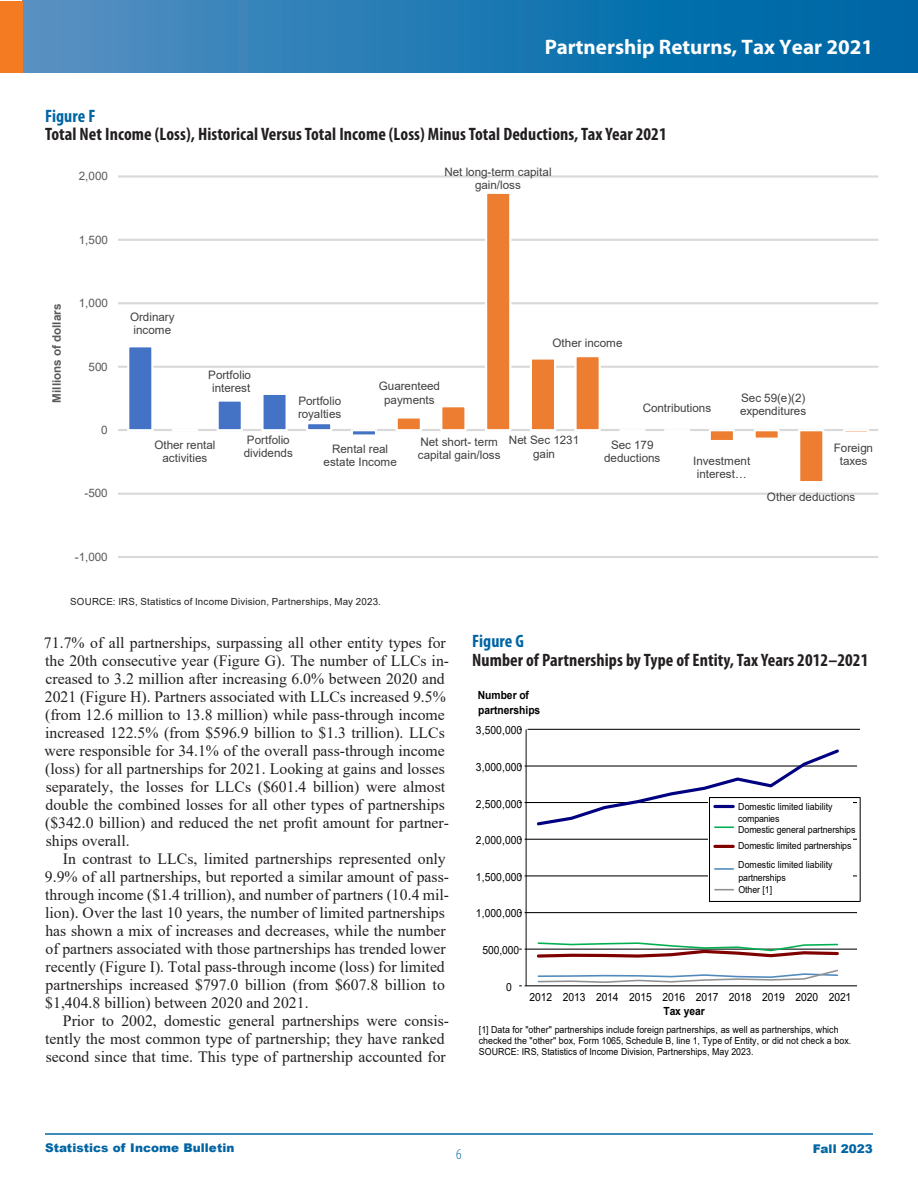
<style>
.page{position:relative;width:918px;height:1188px;background:#fff}
.page>*{position:absolute;margin:0;border:0;box-sizing:border-box;transform-origin:0 0}
.t1{font:700 21px "Myriad Pro";color:#fff}
.Figure__Letter{font:700 condensed 18px "Myriad Pro";letter-spacing:.005em;color:#231f20}
.Figure__Title{font:700 condensed 18px "Myriad Pro";letter-spacing:.005em;color:#231f20}
.Figure__Letter-2{font:700 condensed 18px "Myriad Pro";letter-spacing:.005em;color:#0065a4}
.Basic__no_1st_line_i{font:15.75px/18px "Times New Roman";color:#231f20}
.t2{font:300 condensed 15px "Myriad Pro";color:#0065a4}
.t3{font:900 12px "Arial";letter-spacing:.005em;color:#0065a4}
.t4{font:11.7px/13.2px "Arial";color:#404040;text-align:center}
.t5{font:11.7px "Arial";color:#595959}
.t6{font:700 11.7px "Arial";letter-spacing:.01em;color:#595959}
.t7{font:11.25px "Arial";letter-spacing:-.01em;color:#000;scale:.92 1}
.t8{font:700 11.25px/14.4px "Arial";color:#000;scale:.92 1}
.Footnote_Text__No_ru{font:9.75px "Arial";letter-spacing:.02em;color:#231f20}
.t9{font:9.6px/11.7px "Arial";letter-spacing:.005em;color:#000;scale:.92 1}
.s1{font-style:inherit}
</style>
<div class="page">
<div style="left:22px;top:1px;width:896px;height:72px;background:linear-gradient(to right,#5490c2,#0064a4)"></div>
<div style="left:0;top:1px;width:22px;height:72px;background:#f47b21"></div>
<hr style="left:45px;top:1133px;width:828px;height:2px;background:#0065a4">
<hr style="left:118px;top:556px;width:760px;height:2px;background:#d9d9d9">
<hr style="left:118px;top:493px;width:760px;height:2px;background:#d9d9d9">
<hr style="left:118px;top:429px;width:760px;height:2px;background:#d9d9d9">
<hr style="left:118px;top:366px;width:760px;height:2px;background:#d9d9d9">
<hr style="left:118px;top:302px;width:760px;height:2px;background:#d9d9d9">
<hr style="left:118px;top:239px;width:760px;height:2px;background:#d9d9d9">
<hr style="left:118px;top:175px;width:760px;height:3px;background:#d9d9d9">
<div style="left:128px;top:346px;width:24px;height:84px;background:#4472c4"></div>
<div style="left:127px;top:345px;width:26px;height:86px;border:2px solid #fff"></div>
<div style="left:172px;top:429px;width:26px;height:2px;border:2px solid #fff"></div>
<div style="left:218px;top:401px;width:24px;height:29px;background:#4472c4"></div>
<div style="left:217px;top:399px;width:26px;height:32px;border:2px solid #fff"></div>
<div style="left:262px;top:394px;width:25px;height:36px;background:#4472c4"></div>
<div style="left:261px;top:393px;width:27px;height:38px;border:2px solid #fff"></div>
<div style="left:307px;top:423px;width:24px;height:7px;background:#4472c4"></div>
<div style="left:306px;top:422px;width:26px;height:9px;border:2px solid #fff"></div>
<div style="left:352px;top:430px;width:24px;height:6px;background:#4472c4"></div>
<div style="left:351px;top:429px;width:26px;height:8px;border:2px solid #fff"></div>
<div style="left:397px;top:417px;width:24px;height:13px;background:#ed7d31"></div>
<div style="left:396px;top:416px;width:26px;height:15px;border:2px solid #fff"></div>
<div style="left:441px;top:406px;width:24px;height:24px;background:#ed7d31"></div>
<div style="left:440px;top:405px;width:27px;height:26px;border:2px solid #fff"></div>
<div style="left:486px;top:193px;width:24px;height:237px;background:#ed7d31"></div>
<div style="left:485px;top:192px;width:26px;height:239px;border:2px solid #fff"></div>
<div style="left:531px;top:358px;width:24px;height:72px;background:#ed7d31"></div>
<div style="left:530px;top:357px;width:26px;height:74px;border:2px solid #fff"></div>
<div style="left:576px;top:356px;width:24px;height:74px;background:#ed7d31"></div>
<div style="left:574px;top:355px;width:27px;height:76px;border:2px solid #fff"></div>
<div style="left:619px;top:429px;width:27px;height:3px;border:2px solid #fff"></div>
<div style="left:664px;top:429px;width:26px;height:4px;border:2px solid #fff"></div>
<div style="left:710px;top:430px;width:24px;height:11px;background:#ed7d31"></div>
<div style="left:709px;top:429px;width:26px;height:13px;border:2px solid #fff"></div>
<div style="left:755px;top:430px;width:24px;height:9px;background:#ed7d31"></div>
<div style="left:754px;top:429px;width:26px;height:11px;border:2px solid #fff"></div>
<div style="left:799px;top:430px;width:24px;height:52px;background:#ed7d31"></div>
<div style="left:798px;top:429px;width:26px;height:54px;border:2px solid #fff"></div>
<div style="left:843px;top:429px;width:26px;height:5px;border:2px solid #fff"></div>
<hr style="left:525px;top:949px;width:332px;height:1px;background:#000">
<hr style="left:525px;top:912px;width:332px;height:1px;background:#000">
<hr style="left:525px;top:876px;width:332px;height:1px;background:#000">
<hr style="left:525px;top:839px;width:332px;height:1px;background:#000">
<hr style="left:525px;top:802px;width:332px;height:1px;background:#000">
<hr style="left:525px;top:766px;width:332px;height:1px;background:#000">
<hr style="left:528px;top:729px;width:332px;height:1px;background:#000">
<hr style="left:526px;top:729px;width:1px;height:257px;background:#000">
<hr style="left:525px;top:986px;width:332px;height:1px;background:#000">
<svg style="left:535px;top:942px;width:305px;height:16px"></svg>
<svg style="left:537px;top:969px;width:302px;height:14px"></svg>
<div style="left:708px;top:798px;width:145px;height:103px;background:#fff"></div>
<div style="left:709px;top:797px;width:152px;height:105px;border:1px solid #000"></div>
<svg style="left:535px;top:749px;width:306px;height:79px"></svg>
<hr style="left:715px;top:845px;width:18px;height:3px;background:#800000">
<svg style="left:715px;top:868px;width:18px;height:2px"></svg>
<svg style="left:715px;top:889px;width:18px;height:1px"></svg>
<h1 class="t1" style="left:545px;top:33px;width:330px">Partnership Returns, Tax Year 2021</h1>
<p class="Figure__Letter-2" style="left:45px;top:104px;width:52px">Figure F</p>
<p class="Figure__Letter" style="left:45px;top:123px;width:623px">Total Net Income (Loss), Historical Versus Total Income (Loss) Minus Total Deductions, Tax Year 2021</p>
<p class="t5" style="left:79px;top:168px;width:31px">2,000</p>
<p class="t5" style="left:79px;top:231px;width:31px">1,500</p>
<p class="t4" style="left:444px;top:165px;width:109px">Net long-term capital gain/loss</p>
<p class="t6" style="left:48px;top:403px;width:100px;rotate:-90deg">Millions of dollars</p>
<p class="t5" style="left:79px;top:295px;width:31px">1,000</p>
<p class="t5" style="left:89px;top:358px;width:21px">500</p>
<p class="t5" style="left:101px;top:422px;width:8px">0</p>
<p class="t5" style="left:85px;top:485px;width:25px">-500</p>
<p class="t4" style="left:130px;top:310px;width:46px;text-align:left">Ordinary income</p>
<p class="t4" style="left:208px;top:368px;width:44px">Portfolio interest</p>
<p class="t4" style="left:379px;top:379px;width:63px">Guarenteed payments</p>
<p class="t4" style="left:418px;top:435px;width:84px;text-align:left">Net short- term capital gain/loss</p>
<p class="t4" style="left:298px;top:394px;width:45px;text-align:left">Portfolio royalties</p>
<p class="t4" style="left:324px;top:442px;width:75px">Rental real estate Income</p>
<p class="t4" style="left:244px;top:433px;width:51px;text-align:left">Portfolio dividends</p>
<p class="t4" style="left:154px;top:438px;width:63px">Other rental activities</p>
<p class="t4" style="left:553px;top:337px;width:71px">Other income</p>
<p class="t4" style="left:643px;top:401px;width:70px">Contributions</p>
<p class="t4" style="left:740px;top:391px;width:68px;text-align:left">Sec 59(e)(2) expenditures</p>
<p class="t4" style="left:509px;top:434px;width:72px">Net Sec 1231 gain</p>
<p class="t4" style="left:604px;top:438px;width:58px">Sec 179 deductions</p>
<p class="t4" style="left:693px;top:454px;width:59px">Investment interest …</p>
<p class="t4" style="left:834px;top:441px;width:41px">Foreign taxes</p>
<p class="t4" style="left:767px;top:490px;width:90px">Other deductions</p>
<p class="t5" style="left:75px;top:549px;width:34px">-1,000</p>
<p class="Footnote_Text__No_ru" style="left:70px;top:595px;width:312px">SOURCE: IRS, Statistics of Income Division, Partnerships, May 2023.</p>
<p class="Basic__no_1st_line_i" style="left:44px;top:633px;width:407px">71.7% of all partnerships, surpassing all other entity types for the 20th consecutive year (Figure G). The number of LLCs in&shy;creased to 3.2 million after increasing 6.0% between 2020 and 2021 (Figure H). Partners associated with LLCs increased 9.5% (from 12.6 million to 13.8 million) while pass-through income increased 122.5% (from $596.9 billion to $1.3 trillion). LLCs were responsible for 34.1% of the overall pass-through income (loss) for all partnerships for 2021. Looking at gains and losses separately, the losses for LLCs ($601.4 billion) were almost double the combined losses for all other types of partnerships ($342.0 billion) and reduced the net profit amount for partner&shy;ships overall.</p>
<p class="Basic__no_1st_line_i" style="left:45px;top:849px;width:406px;text-indent:18px">In contrast to LLCs, limited partnerships represented only 9.9% of all partnerships, but reported a similar amount of pass&shy;through income ($1.4 trillion), and number of partners (10.4 mil&shy;lion). Over the last 10 years, the number of limited partnerships has shown a mix of increases and decreases, while the number of partners associated with those partnerships has trended lower recently (Figure I). Total pass-through income (loss) for limited partnerships increased $797.0 billion (from $607.8 billion to $1,404.8 billion) between 2020 and 2021.</p>
<p class="Basic__no_1st_line_i" style="left:45px;top:1011px;width:405px;text-indent:18px">Prior to 2002, domestic general partnerships were consis&shy;tently the most common type of partnership; they have ranked second since that time. This type of partnership accounted for</p>
<p class="Figure__Letter-2" style="left:472px;top:630px;width:53px">Figure G</p>
<p class="Figure__Title" style="left:472px;top:649px;width:398px">Number of Partnerships by Type of Entity, Tax Years 2012–2021</p>
<p class="t8" style="left:478px;top:688px;width:70px">Number of partnerships</p>
<p class="t7" style="left:476px;top:722px;width:52px">3,500,000</p>
<p class="t7" style="left:476px;top:759px;width:52px">3,000,000</p>
<p class="t7" style="left:476px;top:796px;width:52px">2,500,000</p>
<p class="t7" style="left:476px;top:832px;width:52px">2,000,000</p>
<p class="t7" style="left:476px;top:869px;width:52px">1,500,000</p>
<p class="t7" style="left:476px;top:906px;width:52px">1,000,000</p>
<p class="t7" style="left:482px;top:942px;width:41px">500,000</p>
<p class="t9" style="left:738px;top:801px;width:129px">Domestic limited liability companies<br>Domestic general partnerships</p>
<p class="t9" style="left:738px;top:836px;width:125px;line-height:19.2px">Domestic limited partnerships<br>Domestic limited liability</p>
<p class="t9" style="left:738px;top:871px;width:53px;line-height:12.8px">partnerships<br>Other [1]</p>
<p class="t7" style="left:506px;top:979px;width:8px">0</p>
<p class="t7" style="left:530px;top:989px;width:351px">2012 2013 2014 2015 2016 2017 2018 2019 2020 2021</p>
<p class="t8" style="left:664px;top:1004px;width:46px">Tax year</p>
<p class="t9" style="left:479px;top:1024px;width:406px;line-height:11.1px">[1] Data for "other" partnerships include foreign partnerships, as well as partnerships<span class="s1">,</span> which checked the "other" box, Form 1065, Schedule B, line 1, Type of Entity, or did not check a box.<br>SOURCE: IRS, Statistics of Income Division, Partnerships, May 2023.</p>
<p class="t3" style="left:45px;top:1139px;width:191px">Statistics of Income Bulletin</p>
<p class="t3" style="left:813px;top:1140px;width:62px">Fall 2023</p>
<p class="t2" style="left:456px;top:1145px;width:7px">6</p>
</div>
